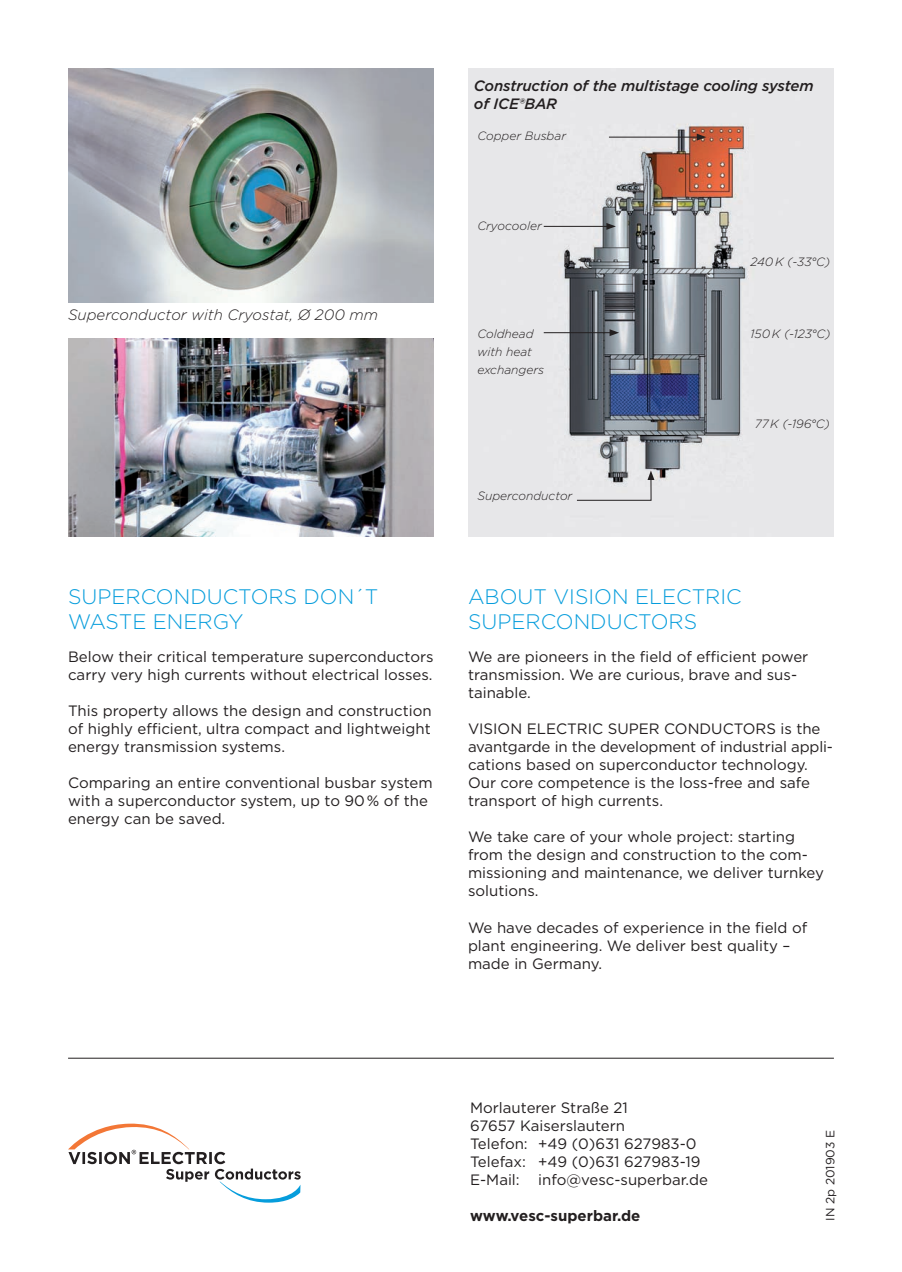
<style>
.page{position:relative;width:902px;height:1272px;background:#fff}
.page>*{position:absolute;margin:0;border:0;box-sizing:border-box;transform-origin:0 0}
.t1{font:300 21px/25.2px "Gotham";color:#069ddc}
.t2{font:15px/18px "Gotham";color:#231f20}
.t3{font:italic 500 15px/18px "Gotham";letter-spacing:-.01em;color:#231f20}
.t4{font:italic 300 15px "Gotham";color:#231f20}
.t5{font:700 15px "Gotham";color:#231f20}
.t6{font:italic 300 12px/18px "Gotham";color:#231f20}
.t7{font:12px "Gotham";color:#231f20}
</style>
<div class="page">
<svg style="left:68px;top:1123px;width:232px;height:79px"></svg>
<hr style="left:68px;top:1057px;width:765px;height:1px;background:#231f20">
<img style="left:468px;top:68px;width:365px;height:468px">
<img style="left:68px;top:68px;width:366px;height:234px">
<img style="left:68px;top:338px;width:366px;height:198px">
<hr style="left:609px;top:137px;width:90px;height:1px;background:#231f20">
<svg style="left:696px;top:134px;width:10px;height:7px"></svg>
<svg style="left:576px;top:470px;width:78px;height:31px;background:#d0d0d2"></svg>
<hr style="left:543px;top:332px;width:69px;height:1px;background:#231f20">
<svg style="left:609px;top:329px;width:10px;height:7px"></svg>
<hr style="left:543px;top:226px;width:65px;height:1px;background:#231f20">
<svg style="left:606px;top:223px;width:9px;height:7px"></svg>
<p class="t3" style="left:474px;top:77px;width:341px">Construction of the multistage cooling system of ICE®BAR</p>
<p class="t6" style="left:477px;top:126px;width:90px">Copper Busbar</p>
<p class="t4" style="left:68px;top:305px;width:311px">Superconductor with Cryostat, Ø 200 mm</p>
<p class="t6" style="left:477px;top:216px;width:66px">Cryocooler</p>
<p class="t6" style="left:477px;top:324px;width:68px">Coldhead with heat exchangers</p>
<p class="t6" style="left:477px;top:486px;width:96px">Superconductor</p>
<p class="t6" style="left:750px;top:252px;width:81px">240 K (-33°C)</p>
<p class="t6" style="left:750px;top:324px;width:81px">150 K (-123°C)</p>
<p class="t6" style="left:754px;top:414px;width:77px">77 K (-196°C)</p>
<h1 class="t1" style="left:68px;top:583px;width:312px">SUPERCONDUCTORS DON´T<br>WASTE ENERGY</h1>
<h1 class="t1" style="left:468px;top:583px;width:275px">ABOUT VISION ELECTRIC<br>SUPERCONDUCTORS</h1>
<p class="t2" style="left:68px;top:647px;width:367px">Below their critical temperature superconductors carry very high currents without electrical losses.</p>
<p class="t2" style="left:68px;top:701px;width:365px;text-align:justify">This property allows the design and construction of highly efficient, ultra compact and lightweight energy transmission systems.</p>
<p class="t2" style="left:68px;top:773px;width:366px">Comparing an entire conventional busbar system with a superconductor system, up to 90 % of the energy can be saved.</p>
<p class="t2" style="left:468px;top:647px;width:342px">We are pioneers in the field of efficient power transmission. We are curious, brave and sus&shy;tainable.</p>
<p class="t2" style="left:468px;top:719px;width:366px">VISION ELECTRIC SUPER CONDUCTORS is the avantgarde in the development of industrial appli&shy;cations based on superconductor technology.<br>Our core competence is the loss-free and safe transport of high currents.</p>
<p class="t2" style="left:468px;top:827px;width:357px">We take care of your whole project: starting from the design and construction to the com&shy;missioning and maintenance, we deliver turnkey solutions.</p>
<p class="t2" style="left:468px;top:917px;width:341px">We have decades of experience in the field of plant engineering. We deliver best quality – made in Germany.</p>
<p class="t2" style="left:470px;top:1097px;width:239px">Morlauterer Straße 21<br>67657 Kaiserslautern<br>Telefon: +49 (0)631 627983-0<br>Telefax: +49 (0)631 627983-19<br>E-Mail: info@vesc-superbar.de</p>
<p class="t5" style="left:470px;top:1205px;width:172px">www.vesc-superbar.de</p>
<p class="t7" style="left:822px;top:1220px;width:92px;rotate:-90deg">IN 2p 201903 E</p>
</div>
